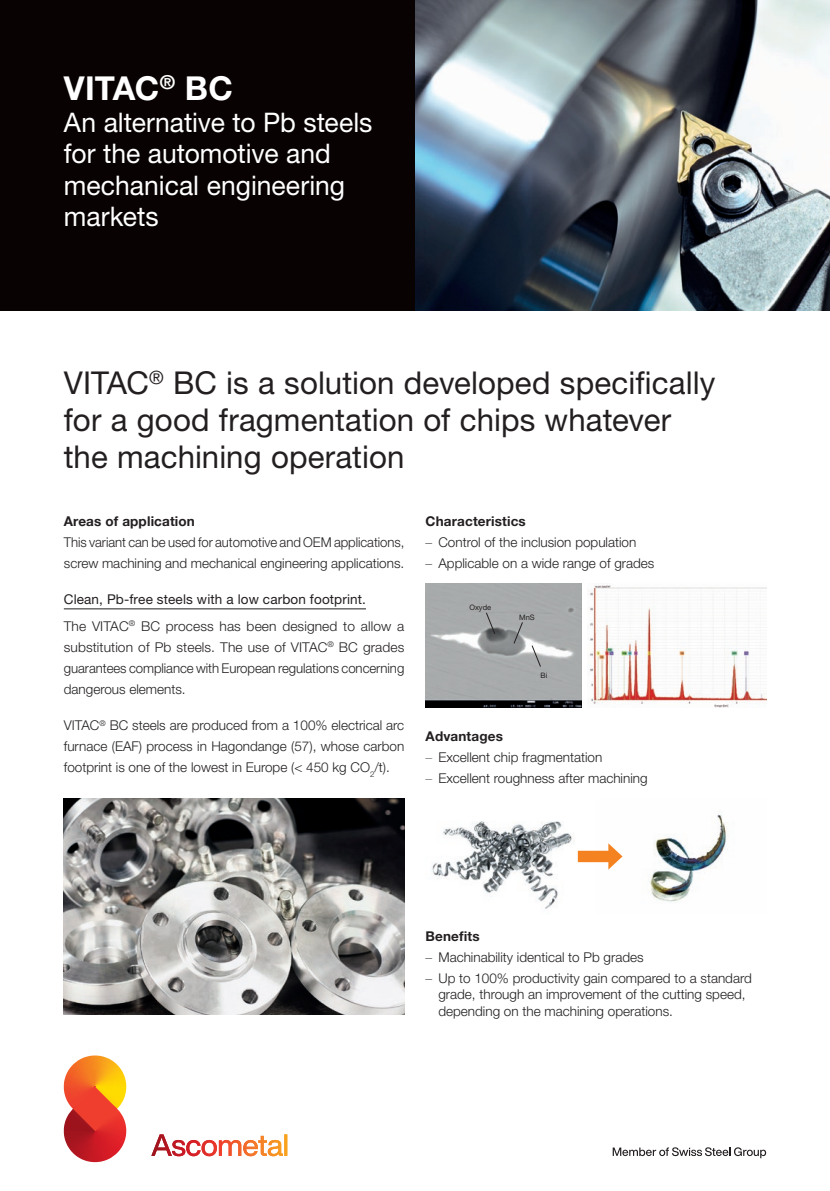
<style>
.page{position:relative;width:830px;height:1191px;background:#fff}
.page>*{position:absolute;margin:0;border:0;box-sizing:border-box;transform-origin:0 0}
.t1{font:700 33px "Helvetica Neue LT Pro";color:#fff}
.t2{font:31.5px/36.8px "Helvetica Neue LT Pro";letter-spacing:.005em;color:#231f20}
.t3{font:27px/31.5px "Helvetica Neue LT Pro";color:#fff}
.t4{font:300 13.5px/21px "Helvetica Neue LT Pro";color:#231f20}
.t5{font:13.5px/26.2px "Helvetica Neue LT Pro";letter-spacing:.01em;color:#231f20}
.t6{font:700 13.5px "Helvetica Neue LT Pro";letter-spacing:.01em;color:#231f20}
.t7{font:700 13.5px "Helvetica Neue";letter-spacing:.01em;color:#231f20}
.t8{font:7.5px "Helvetica Neue LT Pro";color:#231f20}
.s1{font-weight:300}
.s2{font-weight:100}
.s3{font-family:"Helvetica Neue";font-weight:100}
</style>
<div class="page">
<hr style="left:64px;top:608px;width:302px;height:1px;background:#231f20">
<svg style="left:151px;top:1134px;width:136px;height:22px"></svg>
<svg style="left:64px;top:1055px;width:62px;height:107px;background:#e56e45"></svg>
<svg style="left:612px;top:1147px;width:153px;height:11px"></svg>
<div style="left:0;top:0;width:415px;height:310px;background:#080302"></div>
<img style="left:431px;top:821px;width:144px;height:88px">
<img style="left:595px;top:811px;width:132px;height:91px">
<img style="left:415px;top:0;width:414px;height:310px">
<img style="left:64px;top:798px;width:340px;height:216px">
<img style="left:588px;top:585px;width:177px;height:122px">
<img style="left:425px;top:583px;width:156px;height:124px">
<svg style="left:485px;top:612px;width:10px;height:22px"></svg>
<svg style="left:531px;top:645px;width:9px;height:22px"></svg>
<svg style="left:513px;top:622px;width:9px;height:22px"></svg>
<div style="left:577px;top:850px;width:36px;height:12px;background:#f58220"></div>
<svg style="left:608px;top:843px;width:14px;height:26px"></svg>
<h1 class="t1" style="left:64px;top:68px;width:170px">VITAC<sup>®</sup> BC</h1>
<h3 class="t3" style="left:64px;top:106px;width:310px">An alternative to Pb steels for the automotive and mechanical engineering markets</h3>
<h2 class="t2" style="left:64px;top:364px;width:652px">VITAC<sup>®</sup> BC is a solution developed specifically for a good fragmentation of chips whatever the machining operation</h2>
<p class="t7" style="left:64px;top:510px;width:133px">Areas of application</p>
<p class="t4" style="left:64px;top:531px;width:342px">This variant can be used for automotive and OEM applications, screw machining and mechanical engineering applications.</p>
<p class="t5" style="left:64px;top:586px;width:342px">Clean, Pb-free steels with a low carbon footprint.<br><span class="s1">The VITAC</span><sup>®</sup> <span class="s1">BC process has been designed to allow a</span></p>
<p class="t4" style="left:64px;top:636px;width:342px;text-align:justify">substitution of Pb steels. The use of VITAC<sup>®</sup> BC grades guarantees compliance with European regulations concerning dangerous elements.</p>
<p class="t4" style="left:64px;top:715px;width:342px;text-align:justify">VITAC<sup>®</sup> BC steels are produced from a 100% electrical arc furnace (EAF) process in Hagondange (57), whose carbon footprint is one of the lowest in Europe (&lt; 450 kg CO<sub>2</sub>/t).</p>
<p class="t6" style="left:425px;top:512px;width:102px">Characteristics</p>
<p class="t4" style="left:425px;top:531px;width:212px"><span class="s2">–</span> Control of the inclusion population</p>
<p class="t4" style="left:425px;top:552px;width:230px"><span class="s2">–</span> Applicable on a wide range of grades</p>
<p class="t8" style="left:469px;top:602px;width:23px">Oxyde</p>
<p class="t8" style="left:519px;top:613px;width:17px">MnS</p>
<p class="t8" style="left:540px;top:671px;width:8px">Bi</p>
<p class="t6" style="left:425px;top:727px;width:79px">Advantages</p>
<p class="t4" style="left:425px;top:746px;width:178px"><span class="s3">–</span> Excellent chip fragmentation</p>
<p class="t4" style="left:425px;top:767px;width:223px"><span class="s3">–</span> Excellent roughness after machining</p>
<p class="t6" style="left:425px;top:927px;width:56px">Benefits</p>
<p class="t4" style="left:425px;top:946px;width:219px"><span class="s2">–</span> Machinability identical to Pb grades</p>
<p class="t4" style="left:438px;top:969px;width:315px;line-height:16.5px;text-indent:-13px"><span class="s2">–</span> Up to 100% productivity gain compared to a standard grade, through an improvement of the cutting speed, depending on the machining operations.</p>
</div>
